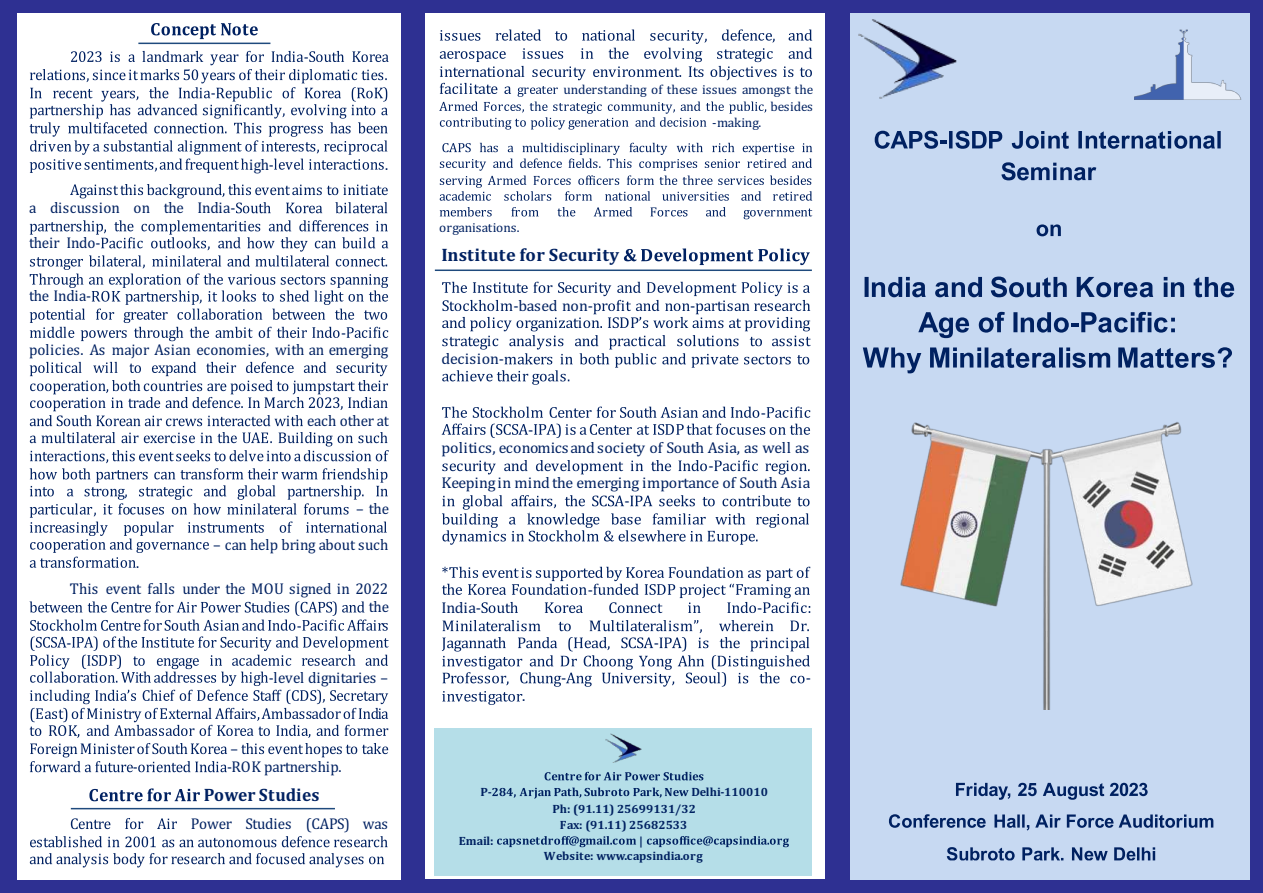
<style>
.page{position:relative;width:1263px;height:893px;background:#2e3092}
.page>*{position:absolute;margin:0;border:0;box-sizing:border-box;transform-origin:0 0}
.t1{font:700 18.15px "Cambria";color:#002161}
.t2{font:700 18.15px "Cambria";color:#002161;scale:.96 1}
.t3{font:15.75px/26.5px "Cambria";letter-spacing:-.02em;color:#002161;scale:.96 1}
.t4{font:15.75px "Cambria";letter-spacing:-.02em;color:#002161}
.t5{font:15.75px "Cambria";color:#002161}
.t6{font:15.75px/17px "Cambria";color:#002161;scale:.96 1}
.t7{font:15.75px "Cambria";letter-spacing:.01em;color:#002161;scale:.96 1}
.t8{font:15.75px "Cambria";letter-spacing:.02em;color:#002161}
.t9{font:13.35px "Cambria";letter-spacing:-.01em;color:#002161}
.t10{font:700 12.15px/17px "Cambria";letter-spacing:.01em;color:#002161}
</style>
<div class="page">
<div style="left:17px;top:13px;width:384px;height:867px;background:#fff"></div>
<svg style="left:151px;top:23px;width:107px;height:16px"></svg>
<svg style="left:29px;top:51px;width:360px;height:122px"></svg>
<svg style="left:70px;top:184px;width:318px;height:29px"></svg>
<svg style="left:30px;top:220px;width:358px;height:121px"></svg>
<svg style="left:30px;top:362px;width:358px;height:64px"></svg>
<svg style="left:30px;top:432px;width:359px;height:136px"></svg>
<svg style="left:30px;top:601px;width:359px;height:171px"></svg>
<svg style="left:89px;top:788px;width:111px;height:13px"></svg>
<svg style="left:71px;top:818px;width:106px;height:11px"></svg>
<svg style="left:30px;top:836px;width:358px;height:11px"></svg>
<svg style="left:30px;top:853px;width:354px;height:14px"></svg>
<hr style="left:138px;top:43px;width:132px;height:1px;background:#1f4a7d">
<hr style="left:71px;top:808px;width:264px;height:1px;background:#1f4a7d">
<div style="left:425px;top:13px;width:400px;height:865px;background:#fff"></div>
<svg style="left:439px;top:29px;width:373px;height:101px"></svg>
<svg style="left:440px;top:143px;width:372px;height:58px"></svg>
<svg style="left:440px;top:207px;width:372px;height:12px"></svg>
<svg style="left:624px;top:248px;width:186px;height:17px"></svg>
<svg style="left:442px;top:282px;width:369px;height:103px"></svg>
<svg style="left:442px;top:407px;width:317px;height:11px"></svg>
<svg style="left:767px;top:407px;width:43px;height:11px"></svg>
<svg style="left:442px;top:424px;width:86px;height:14px"></svg>
<svg style="left:534px;top:424px;width:276px;height:14px"></svg>
<svg style="left:442px;top:460px;width:265px;height:14px"></svg>
<svg style="left:714px;top:460px;width:95px;height:14px"></svg>
<svg style="left:442px;top:495px;width:367px;height:50px"></svg>
<svg style="left:442px;top:567px;width:368px;height:46px"></svg>
<svg style="left:442px;top:620px;width:368px;height:85px"></svg>
<div style="left:435px;top:728px;width:377px;height:147px;background:#b5dee8"></div>
<svg style="left:545px;top:772px;width:158px;height:8px"></svg>
<svg style="left:492px;top:788px;width:197px;height:11px"></svg>
<svg style="left:497px;top:836px;width:139px;height:11px"></svg>
<svg style="left:647px;top:836px;width:142px;height:11px"></svg>
<img style="left:605px;top:733px;width:37px;height:30px">
<hr style="left:435px;top:270px;width:377px;height:1px;background:#1f4a7d">
<div style="left:850px;top:13px;width:400px;height:867px;background:#c7d9f2"></div>
<img style="left:858px;top:19px;width:99px;height:80px">
<img style="left:1135px;top:29px;width:106px;height:71px">
<svg style="left:875px;top:131px;width:346px;height:18px"></svg>
<svg style="left:1001px;top:162px;width:95px;height:18px"></svg>
<svg style="left:1036px;top:224px;width:25px;height:12px"></svg>
<svg style="left:864px;top:277px;width:370px;height:20px"></svg>
<svg style="left:918px;top:312px;width:257px;height:26px"></svg>
<svg style="left:863px;top:347px;width:369px;height:26px"></svg>
<img style="left:900px;top:422px;width:293px;height:287px">
<svg style="left:956px;top:783px;width:192px;height:17px"></svg>
<svg style="left:889px;top:814px;width:324px;height:16px"></svg>
<svg style="left:947px;top:847px;width:208px;height:13px"></svg>
<p class="t3" style="left:211px;top:81px;width:7px">-</p>
<p class="t3" style="left:304px;top:44px;width:7px">-</p>
<p class="t7" style="left:29px;top:201px;width:216px">a discussion on the India-</p>
<p class="t3" style="left:29px;top:231px;width:76px">their Indo-</p>
<p class="t3" style="left:249px;top:152px;width:27px">igh-</p>
<p class="t3" style="left:385px;top:152px;width:5px">.</p>
<p class="t3" style="left:29px;top:284px;width:66px">the India-</p>
<p class="t6" style="left:29px;top:325px;width:376px;text-indent:312px">- policies. As major Asian economies, with an emerging</p>
<p class="t3" style="left:307px;top:408px;width:87px">each other at</p>
<p class="t3" style="left:356px;top:497px;width:36px">– the</p>
<p class="t3" style="left:213px;top:532px;width:184px">– can help bring about such</p>
<p class="t3" style="left:70px;top:550px;width:333px;text-indent:66px">.<br>This event falls under the MOU signed in 2022</p>
<p class="t3" style="left:369px;top:595px;width:22px">the</p>
<p class="t3" style="left:297px;top:613px;width:7px">-</p>
<p class="t3" style="left:66px;top:630px;width:7px">-</p>
<p class="t3" style="left:269px;top:665px;width:126px">-level dignitaries –</p>
<p class="t3" style="left:230px;top:736px;width:9px">–</p>
<p class="t3" style="left:133px;top:754px;width:7px">-</p>
<p class="t3" style="left:227px;top:754px;width:121px">-ROK partnership.</p>
<p class="t2" style="left:204px;top:787px;width:122px">Power Studies</p>
<p class="t3" style="left:191px;top:811px;width:207px">Power Studies (CAPS) was</p>
<p class="t9" style="left:563px;top:84px;width:251px">understanding of these issues amongst the</p>
<p class="t9" style="left:771px;top:100px;width:44px">besides</p>
<p class="t9" style="left:712px;top:116px;width:51px">-making.</p>
<p class="t9" style="left:439px;top:222px;width:82px">organisations.</p>
<p class="t1" style="left:442px;top:247px;width:179px">Institute for Security</p>
<p class="t4" style="left:513px;top:299px;width:81px">-based non-</p>
<p class="t4" style="left:690px;top:299px;width:7px">-</p>
<p class="t8" style="left:442px;top:352px;width:64px">decision-</p>
<p class="t4" style="left:761px;top:405px;width:7px">-</p>
<p class="t4" style="left:528px;top:422px;width:7px">-</p>
<p class="t5" style="left:442px;top:441px;width:369px">politics, economicsand society of South Asia, as well as</p>
<p class="t4" style="left:708px;top:459px;width:7px">-</p>
<p class="t4" style="left:442px;top:476px;width:370px">Keepingin mind the emerging importance of South Asia</p>
<p class="t4" style="left:624px;top:494px;width:7px">-</p>
<p class="t4" style="left:588px;top:582px;width:7px">-</p>
<p class="t4" style="left:442px;top:601px;width:41px">India-</p>
<p class="t4" style="left:757px;top:601px;width:7px">-</p>
<p class="t4" style="left:654px;top:636px;width:7px">-</p>
<p class="t4" style="left:561px;top:671px;width:7px">-</p>
<p class="t4" style="left:806px;top:671px;width:7px">-</p>
<p class="t4" style="left:522px;top:689px;width:5px">.</p>
<p class="t10" style="left:481px;top:784px;width:13px">P-</p>
<p class="t10" style="left:552px;top:784px;width:217px;text-indent:139px">Delhi-110010<br>Ph: (91.11) 25699131/32</p>
<p class="t10" style="left:560px;top:817px;width:129px">Fax: (91.11) 25682533</p>
<p class="t10" style="left:459px;top:833px;width:36px">Email:</p>
<p class="t10" style="left:544px;top:833px;width:160px;line-height:15.8px;text-indent:95px">|<br>Website: www.capsindia.org</p>
</div>
